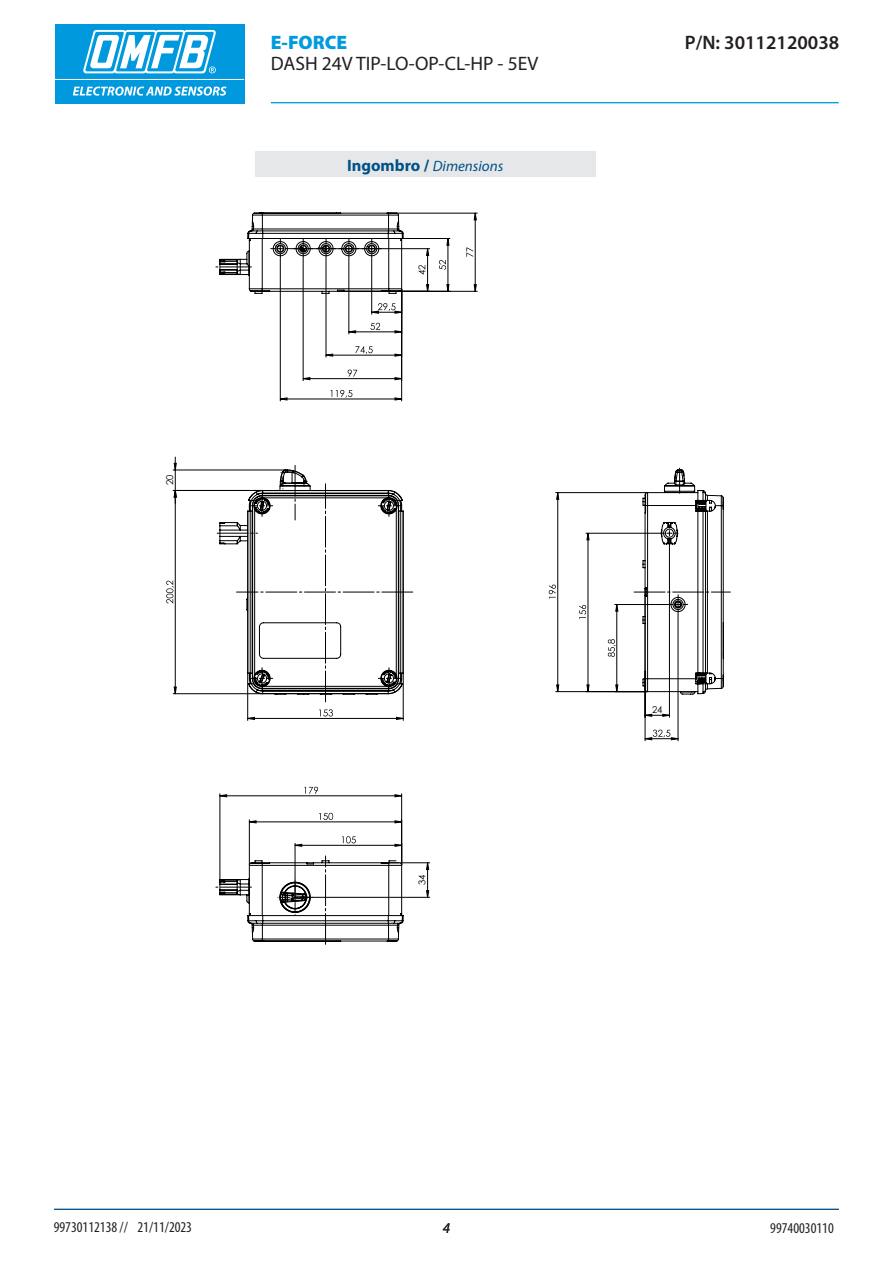
<style>
.page{position:relative;width:893px;height:1263px;background:#fff}
.page>*{position:absolute;margin:0;border:0;box-sizing:border-box;transform-origin:0 0}
.t1{font:19.5px "Myriad Pro";color:#231f20}
.t2{font:600 19.5px "Myriad Pro";color:#231f20}
.t3{font:900 19.5px "Myriad Pro";color:#009bde}
.Titoli_per_indice_PDV315{font:condensed 15px "Myriad Pro";color:#231f20}
.t4{font:italic 15px "Myriad Pro";color:#005187}
.t5{font:italic 15px "Myriad Pro";color:#231f20}
.t6{font:9.45px "Century Gothic";color:#000}
.s1{font-weight:700;font-style:normal;font-size:16.5px}
</style>
<div class="page">
<div style="left:55px;top:24px;width:189px;height:79px;background:#09d"></div>
<hr style="left:55px;top:79px;width:189px;height:1px;background:#fff">
<svg style="left:73px;top:87px;width:153px;height:9px"></svg>
<svg style="left:83px;top:30px;width:133px;height:43px"></svg>
<hr style="left:271px;top:102px;width:568px;height:1px;background:#009bde">
<hr style="left:54px;top:1209px;width:785px;height:1px;background:#005187">
<div style="left:255px;top:151px;width:340px;height:26px;background:#e6e7e9"></div>
<svg style="left:166px;top:581px;width:8px;height:23px"></svg>
<hr style="left:669px;top:542px;width:1px;height:175px;background:#000">
<hr style="left:678px;top:614px;width:1px;height:127px;background:#000">
<hr style="left:645px;top:672px;width:1px;height:69px;background:#000">
<hr style="left:173px;top:470px;width:114px;height:1px;background:#000">
<hr style="left:295px;top:897px;width:135px;height:1px;background:#000">
<hr style="left:382px;top:862px;width:48px;height:1px;background:#000">
<hr style="left:556px;top:492px;width:91px;height:1px;background:#000">
<hr style="left:586px;top:533px;width:75px;height:1px;background:#000">
<hr style="left:615px;top:604px;width:53px;height:1px;background:#000">
<hr style="left:615px;top:691px;width:32px;height:1px;background:#000">
<hr style="left:388px;top:213px;width:89px;height:1px;background:#000">
<hr style="left:338px;top:291px;width:139px;height:1px;background:#000">
<hr style="left:173px;top:490px;width:89px;height:1px;background:#000">
<hr style="left:173px;top:693px;width:89px;height:1px;background:#000">
<svg style="left:645px;top:714px;width:33px;height:26px"></svg>
<svg style="left:174px;top:694px;width:255px;height:203px"></svg>
<svg style="left:549px;top:492px;width:69px;height:200px"></svg>
<svg style="left:174px;top:213px;width:302px;height:481px"></svg>
<svg style="left:280px;top:370px;width:122px;height:30px"></svg>
<svg style="left:216px;top:212px;width:188px;height:102px"></svg>
<svg style="left:216px;top:465px;width:197px;height:237px"></svg>
<svg style="left:216px;top:836px;width:188px;height:109px"></svg>
<svg style="left:633px;top:468px;width:97px;height:227px"></svg>
<p class="t6" style="left:163px;top:485px;width:12px;rotate:-90deg">20</p>
<p class="t3" style="left:271px;top:31px;width:78px">E-FORCE</p>
<p class="t1" style="left:271px;top:51px;width:269px">DASH 24V TIP-LO-OP-CL-HP - 5EV</p>
<p class="t4" style="left:347px;top:156px;width:158px"><span class="s1">Ingombro /</span> Dimensions</p>
<p class="t6" style="left:416px;top:275px;width:12px;rotate:-90deg">42</p>
<p class="t6" style="left:416px;top:885px;width:12px;rotate:-90deg">34</p>
<p class="t2" style="left:685px;top:30px;width:156px">P/N: 30112120038</p>
<p class="t6" style="left:652px;top:703px;width:12px">24</p>
<p class="Titoli_per_indice_PDV315" style="left:54px;top:1218px;width:140px">99730112138 // 21/11/2023</p>
<p class="t5" style="left:443px;top:1218px;width:9px">4</p>
<p class="Titoli_per_indice_PDV315" style="left:770px;top:1219px;width:65px">99740030110</p>
</div>
